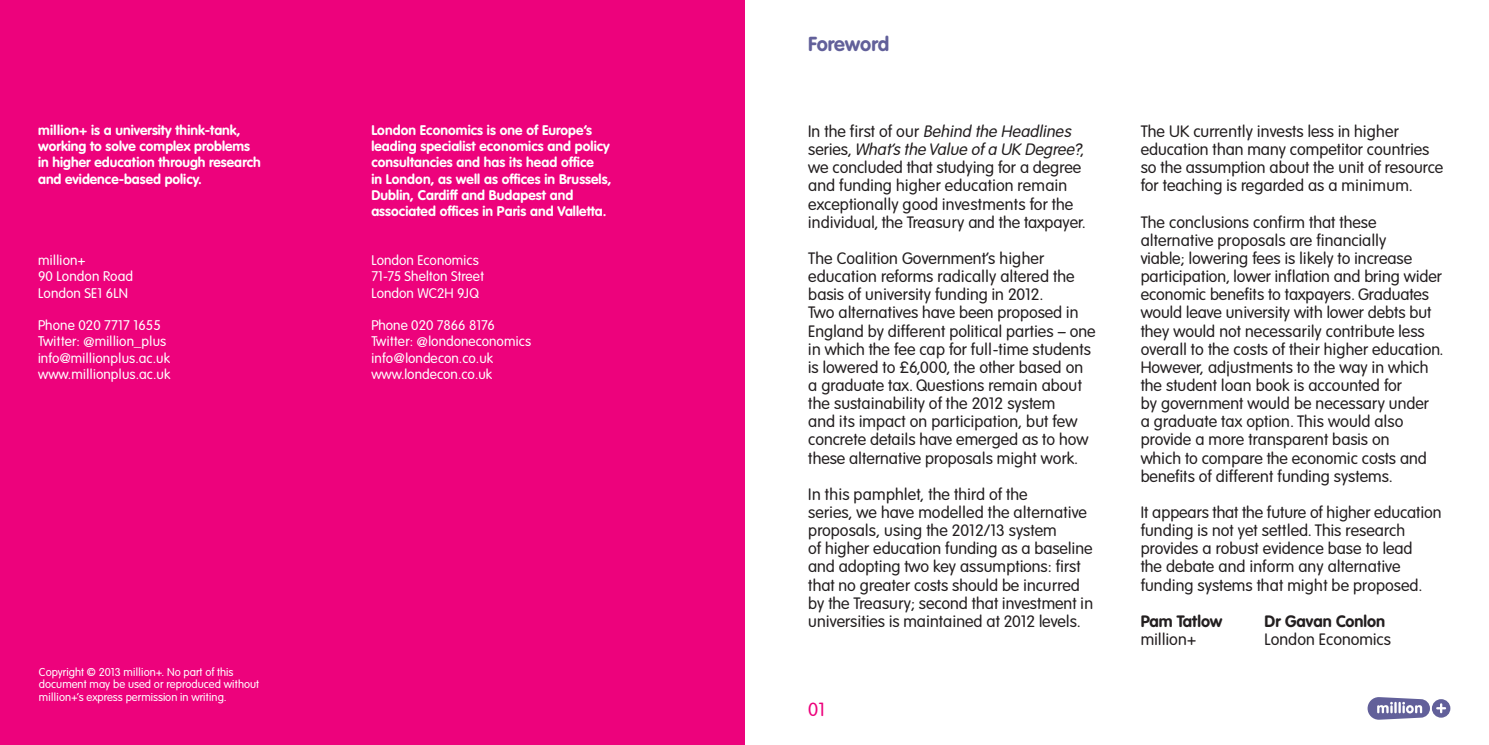
<style>
.page{position:relative;width:1489px;height:745px;background:#fff}
.page>*{position:absolute;margin:0;border:0;box-sizing:border-box;transform-origin:0 0}
.t1{font:700 20px "VAG Rounded";letter-spacing:-.02em;color:#62609a}
.t2{font:300 18.75px "VAG Rounded";color:#ed027c}
.t3{font:300 16.25px/18.1px "VAG Rounded";color:#231f20}
.t4{font:300 16.25px "VAG Rounded";letter-spacing:.02em;color:#231f20}
.t5{font:700 16.25px "VAG Rounded";color:#231f20}
.t6{font:700 13.75px/16.2px "VAG Rounded";letter-spacing:.005em;color:#fff}
.t7{font:300 13.75px "VAG Rounded";letter-spacing:.005em;color:#fff}
.t8{font:300 13.75px "VAG Rounded";letter-spacing:.025em;color:#fff}
.t9{font:300 11.25px/12.5px "VAG Rounded";color:#fff}
.s1{font-style:italic}
</style>
<div class="page">
<div style="left:0;top:0;width:744px;height:744px;background:#ed027c"></div>
<svg style="left:1431px;top:698px;width:19px;height:19px"></svg>
<svg style="left:1435px;top:702px;width:10px;height:10px"></svg>
<svg style="left:1367px;top:697px;width:62px;height:22px"></svg>
<p class="t6" style="left:38px;top:122px;width:204px">million+ is a university think-tank,</p>
<p class="t6" style="left:38px;top:138px;width:213px">working to solve complex problems</p>
<p class="t6" style="left:38px;top:154px;width:224px">in higher education through research</p>
<p class="t6" style="left:38px;top:170px;width:165px">and evidence-based policy.</p>
<p class="t8" style="left:38px;top:252px;width:49px">million+</p>
<p class="t7" style="left:38px;top:268px;width:96px">90 London Road</p>
<p class="t7" style="left:38px;top:285px;width:91px">London SE1 6LN</p>
<p class="t7" style="left:38px;top:317px;width:124px">Phone 020 7717 1655</p>
<p class="t8" style="left:38px;top:333px;width:130px">Twitter: @million_plus</p>
<p class="t7" style="left:38px;top:350px;width:133px">info@millionplus.ac.uk</p>
<p class="t7" style="left:38px;top:366px;width:134px">www.millionplus.ac.uk</p>
<p class="t6" style="left:371px;top:122px;width:240px">London Economics is one of Europe’s leading specialist economics and policy consultancies and has its head office</p>
<p class="t6" style="left:371px;top:170px;width:241px">in London, as well as offices in Brussels,<br>Dublin, Cardiff and Budapest and associated offices in Paris and Valletta.</p>
<p class="t7" style="left:371px;top:252px;width:109px">London Economics</p>
<p class="t7" style="left:371px;top:268px;width:114px">71-75 Shelton Street</p>
<p class="t7" style="left:371px;top:285px;width:109px">London WC2H 9JQ</p>
<p class="t7" style="left:371px;top:317px;width:125px">Phone 020 7866 8176</p>
<p class="t7" style="left:371px;top:333px;width:161px">Twitter: @londoneconomics</p>
<p class="t7" style="left:371px;top:350px;width:123px">info@londecon.co.uk</p>
<p class="t7" style="left:371px;top:366px;width:122px">www.londecon.co.uk</p>
<p class="t9" style="left:39px;top:665px;width:222px">Copyright © 2013 million+. No part of this document may be used or reproduced without million+’s express permission in writing.</p>
<p class="t1" style="left:808px;top:32px;width:82px">Foreword</p>
<p class="t3" style="left:808px;top:122px;width:279px">I n t h e f i rs t o f o u r <span class="s1">Behind the Headlines<br></span>s e r i e s , <span class="s1">What’s the Value of a UK Degree?</span>, we concluded that studying for a degree and funding higher education remain exceptionally good investments for the individual, the Treasury and the taxpayer.</p>
<p class="t3" style="left:808px;top:249px;width:237px">The Coalition Government’s higher</p>
<p class="t3" style="left:808px;top:267px;width:268px">education reforms radically altered the</p>
<p class="t3" style="left:808px;top:285px;width:237px">basis of university funding in 2012.</p>
<p class="t3" style="left:808px;top:303px;width:289px">Two alternatives have been proposed in<br>England by different political parties – one</p>
<p class="t3" style="left:808px;top:339px;width:284px">in which the fee cap for full-time students</p>
<p class="t3" style="left:808px;top:358px;width:276px">is lowered to £6,000, the other based on</p>
<p class="t3" style="left:808px;top:376px;width:275px">a graduate tax. Questions remain about</p>
<p class="t3" style="left:808px;top:394px;width:248px">the sustainability of the 2012 system</p>
<p class="t3" style="left:808px;top:412px;width:281px">and its impact on participation, but few concrete details have emerged as to how these alternative proposals might work.</p>
<p class="t4" style="left:808px;top:484px;width:221px">In this pamphlet, the third of the</p>
<p class="t3" style="left:808px;top:503px;width:280px">series, we have modelled the alternative</p>
<p class="t3" style="left:808px;top:521px;width:250px">proposals, using the 2012/13 system</p>
<p class="t3" style="left:808px;top:539px;width:286px">of higher education funding as a baseline</p>
<p class="t3" style="left:808px;top:557px;width:274px">and adopting two key assumptions: first</p>
<p class="t3" style="left:808px;top:575px;width:273px">that no greater costs should be incurred</p>
<p class="t3" style="left:808px;top:593px;width:286px">by the Treasury; second that investment in universities is maintained at 2012 levels.</p>
<p class="t2" style="left:808px;top:698px;width:18px">01</p>
<p class="t3" style="left:1140px;top:122px;width:290px">The UK currently invests less in higher education than many competitor countries</p>
<p class="t3" style="left:1140px;top:158px;width:304px">so the assumption about the unit of resource for teaching is regarded as a minimum.</p>
<p class="t3" style="left:1140px;top:213px;width:237px">The conclusions confirm that these</p>
<p class="t3" style="left:1140px;top:231px;width:304px">alternative proposals are financially<br>viable; lowering fees is likely to increase participation, lower inflation and bring wider economic benefits to taxpayers. Graduates would leave university with lower debts but they would not necessarily contribute less overall to the costs of their higher education.<br>However, adjustments to the way in which</p>
<p class="t3" style="left:1140px;top:376px;width:263px">the student loan book is accounted for</p>
<p class="t3" style="left:1140px;top:394px;width:290px">by government would be necessary under</p>
<p class="t3" style="left:1140px;top:412px;width:264px">a graduate tax option. This would also provide a more transparent basis on</p>
<p class="t3" style="left:1140px;top:448px;width:287px">which to compare the economic costs and benefits of different funding systems.</p>
<p class="t3" style="left:1140px;top:503px;width:302px">It appears that the future of higher education funding is not yet settled. This research provides a robust evidence base to lead</p>
<p class="t3" style="left:1140px;top:557px;width:283px">the debate and inform any alternative funding systems that might be proposed.</p>
<p class="t5" style="left:1140px;top:611px;width:83px">Pam Tatlow</p>
<p class="t5" style="left:1264px;top:611px;width:122px">Dr Gavan Conlon</p>
<p class="t4" style="left:1140px;top:629px;width:57px">million+</p>
<p class="t3" style="left:1264px;top:629px;width:128px">London Economics</p>
</div>
